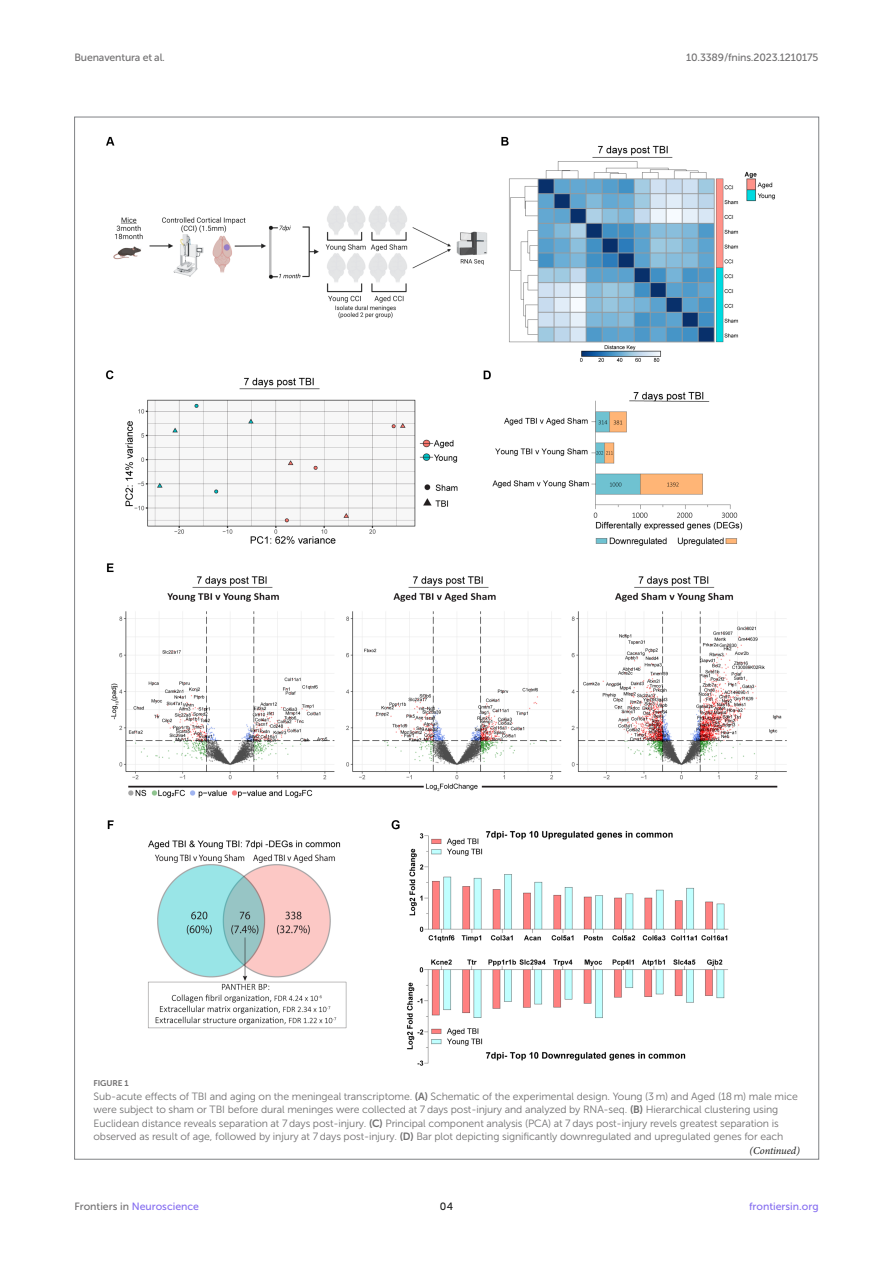
<style>
.page{position:relative;width:893px;height:1263px;background:#fff}
.page>*{position:absolute;margin:0;border:0;box-sizing:border-box;transform-origin:0 0}
.FIG_LEG{font:10.5px/13.5px "Museo Sans 300";letter-spacing:-.01em;color:#706f70}
.t1{font:10.5px "Museo Sans 500";letter-spacing:-.015em;color:#706f70}
.t2{font:10.5px "Museo Sans 500";color:#856df0}
.T_Continue{font:italic 10.5px "Minion Pro";letter-spacing:-.01em;color:#1b1c1b}
.t3{font:10.5px "Museo Sans 500";color:#1b1c1b}
.FIG_HD{font:8.25px "Museo Sans 700";letter-spacing:-.01em;color:#706f70}
.s1{font-family:"Museo Sans 700"}
.s2{color:#706f70}
</style>
<div class="page">
<img style="left:106px;top:136px;width:681px;height:930px">
<p class="t1" style="left:74px;top:51px;width:92px">Buenaventura et al.</p>
<p class="t1" style="left:686px;top:51px;width:134px">10.3389/fnins.2023.1210175</p>
<p class="FIG_HD" style="left:94px;top:1079px;width:37px">FIGURE 1</p>
<p class="FIG_LEG" style="left:94px;top:1089px;width:706px">Sub-acute effects of TBI and aging on the meningeal transcriptome. <span class="s1">(A)</span> Schematic of the experimental design. Young (3 m) and Aged (18 m) male mice were subject to sham or TBI before dural meninges were collected at 7 days post-injury and analyzed by RNA-seq. <span class="s1">(B)</span> Hierarchical clustering using Euclidean distance reveals separation at 7 days post-injury. <span class="s1">(C)</span> Principal component analysis (PCA) at 7 days post-injury revels greatest separation is observed as result of age, followed by injury at 7 days post-injury. <span class="s1">(D)</span> Bar plot depicting significantly downregulated and upregulated genes for each</p>
<p class="T_Continue" style="left:750px;top:1143px;width:52px">(Continued)</p>
<p class="t2" style="left:74px;top:1200px;width:126px"><span class="s2">Frontiers in</span> Neuroscience</p>
<p class="t3" style="left:440px;top:1200px;width:15px">04</p>
<p class="t2" style="left:749px;top:1200px;width:71px">frontiersin.org</p>
</div>
